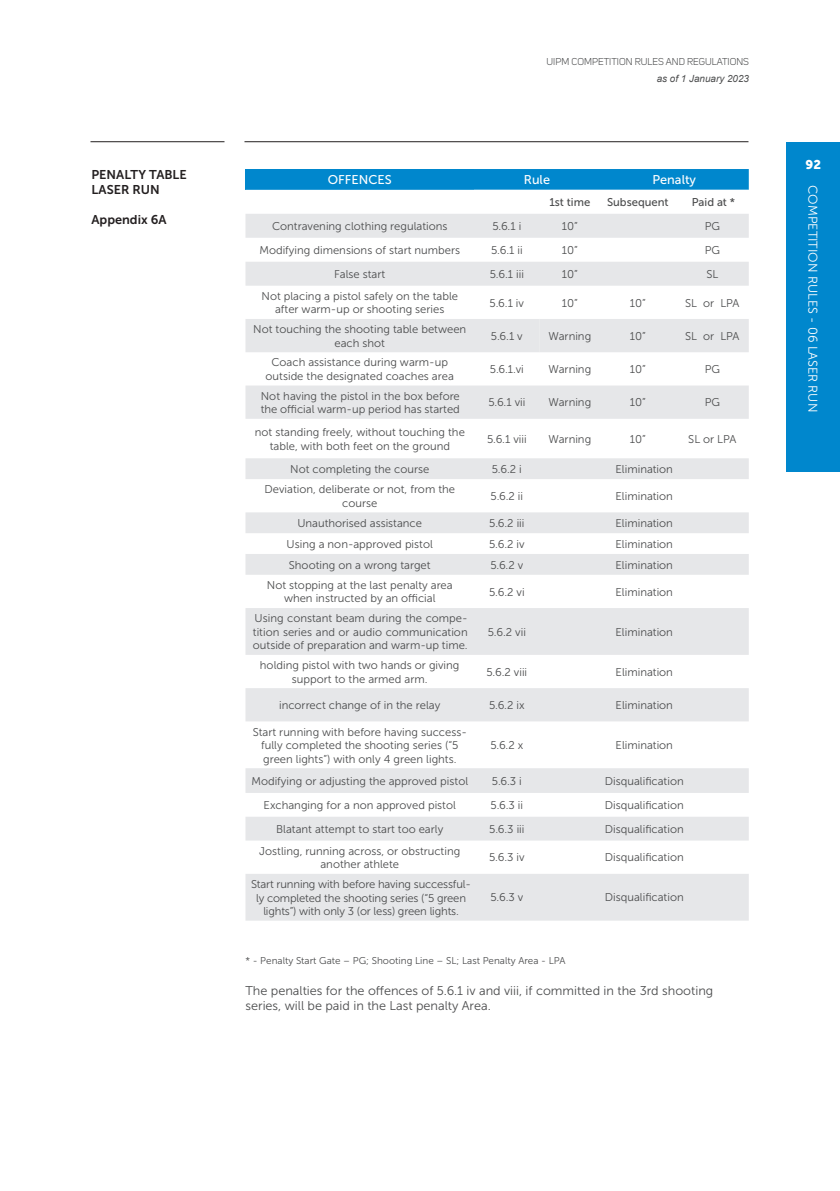
<style>
.page{position:relative;width:840px;height:1191px;background:#fff}
.page>*{position:absolute;margin:0;border:0;box-sizing:border-box;transform-origin:0 0}
.t1{font:12.6px/15.2px "Museo Sans 300";color:#4b4c4d}
.t2{font:12.6px/15.2px "Museo Sans 700";color:#231f20}
.t3{font:12.6px "Museo Sans 300";color:#fff}
.t4{font:12.6px "Museo Sans 500";color:#fff}
.t5{font:12.6px "Museo Sans 900";color:#fff}
.t6{font:11.2px/13.6px "Museo Sans 300";color:#4b4c4d;text-align:center}
.t7{font:11.2px "Museo Sans 500";color:#4b4c4d}
.t8{font:9.8px "Museo Sans 300";color:#4b4c4d}
.t9{font:9.8px "Uni Sans";color:#4b4c4d}
.t10{font:italic 9.8px "Arial";color:#4b4c4d}
</style>
<div class="page">
<div style="left:785px;top:142px;width:54px;height:329px;background:#0087cd"></div>
<hr style="left:90px;top:141px;width:134px;height:1px;background:#231f20">
<hr style="left:244px;top:141px;width:504px;height:1px;background:#231f20">
<div style="left:245px;top:169px;width:228px;height:21px;background:#0087cd"></div>
<div style="left:473px;top:169px;width:275px;height:21px;background:#0087cd"></div>
<div style="left:245px;top:214px;width:503px;height:24px;background:#e6e7e9"></div>
<div style="left:245px;top:262px;width:503px;height:24px;background:#e6e7e9"></div>
<svg style="left:245px;top:319px;width:503px;height:601px"></svg>
<div style="left:245px;top:385px;width:503px;height:34px;background:#e6e7e9"></div>
<p class="t2" style="left:91px;top:168px;width:97px">PENALTY TABLE<br>LASER RUN</p>
<p class="t2" style="left:91px;top:213px;width:77px">Appendix 6A</p>
<p class="t9" style="left:546px;top:57px;width:204px">UIPM COMPETITION RULES AND REGULATIONS</p>
<p class="t10" style="left:656px;top:75px;width:94px">as of 1 January 2023</p>
<p class="t4" style="left:327px;top:175px;width:65px">OFFENCES</p>
<p class="t4" style="left:523px;top:175px;width:28px">Rule</p>
<p class="t4" style="left:652px;top:175px;width:45px">Penalty</p>
<p class="t7" style="left:549px;top:198px;width:42px">1st time</p>
<p class="t7" style="left:606px;top:198px;width:63px">Subsequent</p>
<p class="t7" style="left:691px;top:198px;width:45px">Paid at *</p>
<p class="t6" style="left:272px;top:220px;width:177px">Contravening clothing regulations</p>
<p class="t6" style="left:492px;top:220px;width:30px">5.6.1 i</p>
<p class="t6" style="left:561px;top:220px;width:18px">10”</p>
<p class="t6" style="left:704px;top:220px;width:17px">PG</p>
<p class="t6" style="left:259px;top:244px;width:202px">Modifying dimensions of start numbers</p>
<p class="t6" style="left:491px;top:244px;width:33px">5.6.1 ii</p>
<p class="t6" style="left:561px;top:244px;width:18px">10”</p>
<p class="t6" style="left:704px;top:244px;width:17px">PG</p>
<p class="t6" style="left:334px;top:268px;width:52px">False start</p>
<p class="t6" style="left:489px;top:268px;width:36px">5.6.1 iii</p>
<p class="t6" style="left:561px;top:268px;width:18px">10”</p>
<p class="t6" style="left:706px;top:268px;width:13px">SL</p>
<p class="t6" style="left:261px;top:290px;width:198px">Not placing a pistol safely on the table after warm-up or shooting series</p>
<p class="t6" style="left:489px;top:297px;width:36px">5.6.1 iv</p>
<p class="t6" style="left:561px;top:297px;width:18px">10”</p>
<p class="t6" style="left:629px;top:297px;width:18px">10”</p>
<p class="t6" style="left:684px;top:297px;width:56px">SL or LPA</p>
<p class="t6" style="left:253px;top:323px;width:214px">Not touching the shooting table between each shot</p>
<p class="t6" style="left:490px;top:330px;width:33px">5.6.1 v</p>
<p class="t6" style="left:548px;top:330px;width:44px">Warning</p>
<p class="t6" style="left:629px;top:330px;width:18px">10”</p>
<p class="t6" style="left:684px;top:330px;width:56px">SL or LPA</p>
<p class="t6" style="left:265px;top:357px;width:190px">Coach assistance during warm-up outside the designated coaches area</p>
<p class="t6" style="left:489px;top:363px;width:35px">5.6.1.vi</p>
<p class="t6" style="left:548px;top:363px;width:44px">Warning</p>
<p class="t6" style="left:629px;top:363px;width:18px">10”</p>
<p class="t6" style="left:704px;top:363px;width:17px">PG</p>
<p class="t6" style="left:261px;top:390px;width:200px;text-align:left">Not having the pistol in the box before the official warm-up period has started</p>
<p class="t6" style="left:488px;top:397px;width:39px">5.6.1 vii</p>
<p class="t6" style="left:548px;top:397px;width:44px">Warning</p>
<p class="t6" style="left:629px;top:397px;width:18px">10”</p>
<p class="t6" style="left:704px;top:397px;width:17px">PG</p>
<p class="t6" style="left:255px;top:426px;width:211px">not standing freely, without touching the table, with both feet on the ground</p>
<p class="t6" style="left:486px;top:433px;width:41px">5.6.1 viii</p>
<p class="t6" style="left:548px;top:433px;width:44px">Warning</p>
<p class="t6" style="left:629px;top:433px;width:18px">10”</p>
<p class="t6" style="left:687px;top:433px;width:50px">SL or LPA</p>
<p class="t6" style="left:290px;top:463px;width:141px">Not completing the course</p>
<p class="t6" style="left:491px;top:463px;width:32px">5.6.2 i</p>
<p class="t6" style="left:615px;top:463px;width:59px">Elimination</p>
<p class="t6" style="left:264px;top:483px;width:192px">Deviation, deliberate or not, from the course</p>
<p class="t6" style="left:490px;top:490px;width:34px">5.6.2 ii</p>
<p class="t6" style="left:615px;top:490px;width:59px">Elimination</p>
<p class="t6" style="left:297px;top:517px;width:126px">Unauthorised assistance</p>
<p class="t6" style="left:489px;top:517px;width:37px">5.6.2 iii</p>
<p class="t6" style="left:615px;top:517px;width:59px">Elimination</p>
<p class="t6" style="left:286px;top:538px;width:148px">Using a non-approved pistol</p>
<p class="t6" style="left:489px;top:538px;width:37px">5.6.2 iv</p>
<p class="t6" style="left:615px;top:538px;width:59px">Elimination</p>
<p class="t6" style="left:289px;top:559px;width:143px">Shooting on a wrong target</p>
<p class="t6" style="left:490px;top:559px;width:34px">5.6.2 v</p>
<p class="t6" style="left:615px;top:559px;width:59px">Elimination</p>
<p class="t6" style="left:267px;top:579px;width:187px">Not stopping at the last penalty area when instructed by an official</p>
<p class="t6" style="left:489px;top:586px;width:37px">5.6.2 vi</p>
<p class="t6" style="left:615px;top:586px;width:59px">Elimination</p>
<p class="t6" style="left:253px;top:612px;width:216px;text-align:justify">Using constant beam during the compe&shy;tition series and or audio communication outside of preparation and warm-up time.</p>
<p class="t6" style="left:487px;top:626px;width:40px">5.6.2 vii</p>
<p class="t6" style="left:615px;top:626px;width:59px">Elimination</p>
<p class="t6" style="left:260px;top:659px;width:201px">holding pistol with two hands or giving support to the armed arm.</p>
<p class="t6" style="left:486px;top:666px;width:42px">5.6.2 viii</p>
<p class="t6" style="left:615px;top:666px;width:59px">Elimination</p>
<p class="t6" style="left:279px;top:699px;width:163px">incorrect change of in the relay</p>
<p class="t6" style="left:489px;top:699px;width:37px">5.6.2 ix</p>
<p class="t6" style="left:615px;top:699px;width:59px">Elimination</p>
<p class="t6" style="left:253px;top:726px;width:215px">Start running with before having success&shy;fully completed the shooting series (“5 green lights”) with only 4 green lights.</p>
<p class="t6" style="left:490px;top:739px;width:34px">5.6.2 x</p>
<p class="t6" style="left:615px;top:739px;width:59px">Elimination</p>
<p class="t6" style="left:251px;top:775px;width:218px">Modifying or adjusting the approved pistol</p>
<p class="t6" style="left:491px;top:775px;width:32px">5.6.3 i</p>
<p class="t6" style="left:604px;top:775px;width:80px">Disqualification</p>
<p class="t6" style="left:263px;top:799px;width:194px">Exchanging for a non approved pistol</p>
<p class="t6" style="left:490px;top:799px;width:34px">5.6.3 ii</p>
<p class="t6" style="left:604px;top:799px;width:80px">Disqualification</p>
<p class="t6" style="left:276px;top:823px;width:168px">Blatant attempt to start too early</p>
<p class="t6" style="left:489px;top:823px;width:37px">5.6.3 iii</p>
<p class="t6" style="left:604px;top:823px;width:80px">Disqualification</p>
<p class="t6" style="left:259px;top:845px;width:202px">Jostling, running across, or obstructing another athlete</p>
<p class="t6" style="left:489px;top:852px;width:37px">5.6.3 iv</p>
<p class="t6" style="left:604px;top:852px;width:80px">Disqualification</p>
<p class="t6" style="left:251px;top:878px;width:221px">Start running with before having successful&shy;ly completed the shooting series (“5 green lights”) with only 3 (or less) green lights.</p>
<p class="t6" style="left:490px;top:892px;width:34px">5.6.3 v</p>
<p class="t6" style="left:604px;top:892px;width:80px">Disqualification</p>
<p class="t8" style="left:245px;top:956px;width:321px">* - Penalty Start Gate – PG; Shooting Line – SL; Last Penalty Area - LPA</p>
<p class="t1" style="left:245px;top:983px;width:469px">The penalties for the offences of 5.6.1 iv and viii, if committed in the 3rd shooting series, will be paid in the Last penalty Area.</p>
<p class="t5" style="left:805px;top:159px;width:17px">92</p>
<p class="t3" style="left:817px;top:185px;width:228px;rotate:90deg">COMPETITION RULES - 06 LASER RUN</p>
</div>
